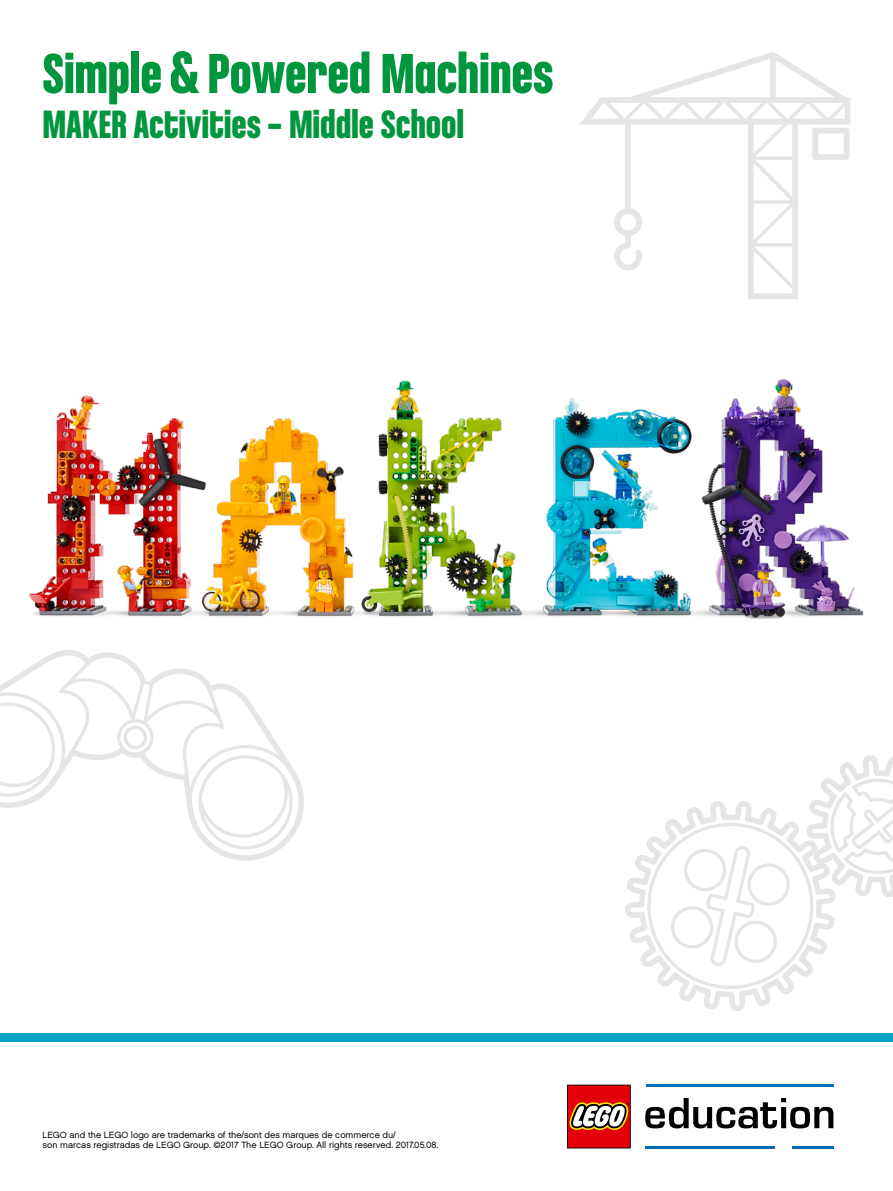
<style>
.page{position:relative;width:893px;height:1191px;background:#fff}
.page>*{position:absolute;margin:0;border:0;box-sizing:border-box;transform-origin:0 0}
.t1{font:700 60px "LEGO Chalet Comprime 80";letter-spacing:-.005em;color:#00963e}
.t2{font:700 42px "LEGO Chalet Comprime 80";letter-spacing:-.005em;color:#00963e}
.t3{font:9px/10.5px "LEGO Chalet 60";color:#000}
</style>
<div class="page">
<img style="left:29px;top:379px;width:835px;height:240px">
<svg style="left:625px;top:855px;width:146px;height:156px"></svg>
<svg style="left:641px;top:755px;width:252px;height:240px"></svg>
<svg style="left:0;top:650px;width:304px;height:211px"></svg>
<svg style="left:123px;top:724px;width:25px;height:26px"></svg>
<svg style="left:580px;top:52px;width:270px;height:247px"></svg>
<svg style="left:812px;top:128px;width:38px;height:32px"></svg>
<div style="left:0;top:1033px;width:893px;height:9px;background:#00a5c8"></div>
<svg style="left:645px;top:1098px;width:188px;height:30px"></svg>
<hr style="left:646px;top:1084px;width:187px;height:3px;background:#006cb7">
<hr style="left:646px;top:1145px;width:129px;height:3px;background:#006cb7">
<hr style="left:792px;top:1145px;width:41px;height:3px;background:#006cb7">
<svg style="left:567px;top:1084px;width:64px;height:64px;background:#c43d35"></svg>
<h1 class="t1" style="left:43px;top:38px;width:512px">Simple &amp; Powered Machines</h1>
<h2 class="t2" style="left:43px;top:100px;width:423px">MAKER Activities – Middle School</h2>
<p class="t3" style="left:234px;top:1129px;width:163px;text-indent:-192px">LEGO and the LEGO logo are trademarks of the/sont des marques de commerce du/<br>6</p>
<p class="t3" style="left:420px;top:1140px;width:15px">1.01</p>
<p class="t3" style="left:43px;top:1140px;width:397px">son marcas registradas de LEGO Group. ©2017 The LEGO Group. All rights reserved. 2017.05.08.</p>
</div>
